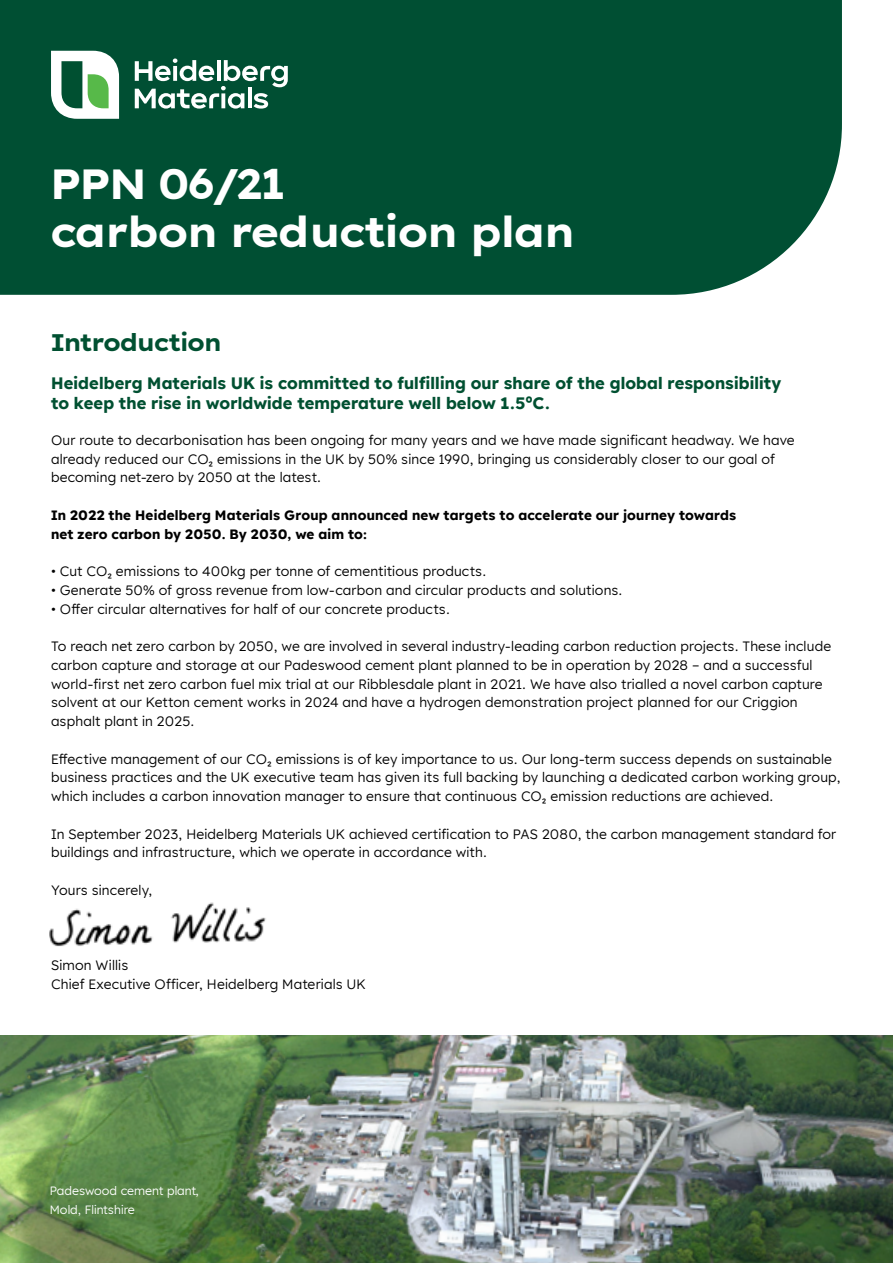
<style>
.page{position:relative;width:893px;height:1263px;background:#fff}
.page>*{position:absolute;margin:0;border:0;box-sizing:border-box;transform-origin:0 0}
.t1{font:700 42px/48.3px "Lexend Exa HM";color:#fff}
.t2{font:700 24px "Lexend Exa HM";letter-spacing:-.01em;color:#005031}
.t3{font:700 16.5px/20.7px "Lexend HM";letter-spacing:.01em;color:#005031}
.t4{font:13.5px/18.8px "Lexend HM";letter-spacing:.01em;color:#000}
.t5{font:700 13.5px/18.8px "Lexend HM";letter-spacing:.015em;color:#000}
.t6{font:12px/18.8px "Lexend HM";color:#fff}
</style>
<div class="page">
<div style="left:0;top:0;width:842px;height:295px;background:#004f33"></div>
<img style="left:0;top:1035px;width:893px;height:228px">
<img style="left:50px;top:902px;width:216px;height:45px">
<svg style="left:51px;top:51px;width:68px;height:68px"></svg>
<svg style="left:135px;top:59px;width:153px;height:50px"></svg>
<h1 class="t1" style="left:51px;top:156px;width:525px">PPN 06/21<br>carbon reduction plan</h1>
<h2 class="t2" style="left:51px;top:323px;width:172px">Introduction</h2>
<p class="t3" style="left:51px;top:371px;width:732px">Heidelberg Materials UK is committed to fulfilling our share of the global responsibility to keep the rise in worldwide temperature well below 1.5⁰C.</p>
<p class="t4" style="left:51px;top:430px;width:745px">Our route to decarbonisation has been ongoing for many years and we have made significant headway. We have already reduced our CO₂ emissions in the UK by 50% since 1990, bringing us considerably closer to our goal of becoming net-zero by 2050 at the latest.</p>
<p class="t5" style="left:51px;top:505px;width:687px">In 2022 the Heidelberg Materials Group announced new targets to accelerate our journey towards net zero carbon by 2050. By 2030, we aim to:</p>
<p class="t4" style="left:51px;top:561px;width:437px">• Cut CO₂ emissions to 400kg per tonne of cementitious products.</p>
<p class="t4" style="left:51px;top:580px;width:573px">• Generate 50% of gross revenue from low-carbon and circular products and solutions.</p>
<p class="t4" style="left:51px;top:599px;width:400px">• Offer circular alternatives for half of our concrete products.</p>
<p class="t4" style="left:51px;top:636px;width:782px">To reach net zero carbon by 2050, we are involved in several industry-leading carbon reduction projects. These include carbon capture and storage at our Padeswood cement plant planned to be in operation by 2028 – and a successful world-first net zero carbon fuel mix trial at our Ribblesdale plant in 2021. We have also trialled a novel carbon capture solvent at our Ketton cement works in 2024 and have a hydrogen demonstration project planned for our Criggion asphalt plant in 2025.</p>
<p class="t4" style="left:51px;top:749px;width:791px">Effective management of our CO₂ emissions is of key importance to us. Our long-term success depends on sustainable business practices and the UK executive team has given its full backing by launching a dedicated carbon working group, which includes a carbon innovation manager to ensure that continuous CO₂ emission reductions are achieved.</p>
<p class="t4" style="left:51px;top:824px;width:787px">In September 2023, Heidelberg Materials UK achieved certification to PAS 2080, the carbon management standard for buildings and infrastructure, which we operate in accordance with.</p>
<p class="t4" style="left:51px;top:880px;width:103px">Yours sincerely,</p>
<p class="t4" style="left:51px;top:955px;width:316px">Simon Willis<br>Chief Executive Officer, Heidelberg Materials UK</p>
<p class="t6" style="left:50px;top:1180px;width:151px">Padeswood cement plant,<br>Mold, Flintshire</p>
</div>
